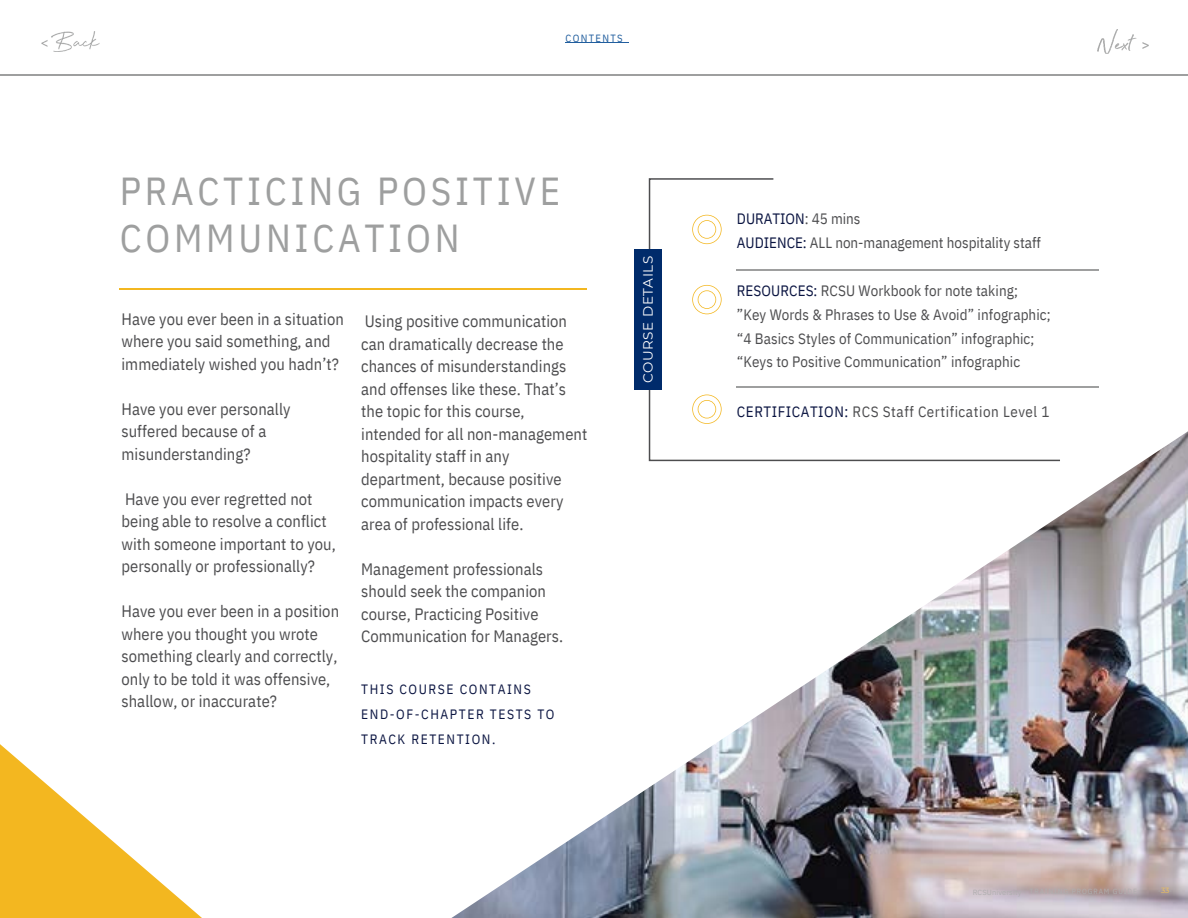
<style>
.page{position:relative;width:1188px;height:918px;background:#fff}
.page>*{position:absolute;margin:0;border:0;box-sizing:border-box;transform-origin:0 0}
.t1{font:39px/46.2px "IBM Plex Sans Cond";letter-spacing:.095em;color:#9e9f9f}
.t2{font:16.5px/22.5px "IBM Plex Sans Cond";letter-spacing:.005em;color:#4d4d4f}
.t3{font:15px/23.7px "IBM Plex Sans Cond";letter-spacing:.005em;color:#4d4d4f}
.t4{font:15px "IBM Plex Sans Cond";letter-spacing:.035em;color:#4d4d4f}
.t5{font:13.5px/24.8px "IBM Plex Sans Cond";letter-spacing:.115em;color:#0a1441}
.t6{font:13.5px "Montserrat";letter-spacing:.04em;color:#fff}
.t7{font:10.5px "IBM Plex Sans Cond";letter-spacing:.125em;color:#215e9e}
.t8{font:7.5px "Montserrat";color:#afaeaf}
.s1{color:#0a1441}
.s2{color:#f5c453}
</style>
<div class="page">
<svg style="left:0;top:744px;width:202px;height:174px"></svg>
<hr style="left:120px;top:288px;width:467px;height:1px;background:#f3b720">
<hr style="left:566px;top:42px;width:63px;height:1px;background:#215e9e">
<hr style="left:0;top:75px;width:1188px;height:1px;background:#9e9f9f">
<svg style="left:649px;top:178px;width:411px;height:253px"></svg>
<div style="left:634px;top:250px;width:28px;height:140px;background:#002b6b"></div>
<svg style="left:692px;top:215px;width:30px;height:29px"></svg>
<svg style="left:692px;top:285px;width:30px;height:29px"></svg>
<svg style="left:692px;top:395px;width:30px;height:29px"></svg>
<hr style="left:737px;top:270px;width:361px;height:1px;background:#9e9f9f">
<hr style="left:737px;top:386px;width:361px;height:1px;background:#9e9f9f">
<img style="left:451px;top:431px;width:737px;height:487px">
<img style="left:41px;top:32px;width:59px;height:20px">
<img style="left:1098px;top:29px;width:50px;height:24px">
<h2 class="t7" style="left:566px;top:31px;width:59px">CONTENTS</h2>
<h2 class="t1" style="left:120px;top:168px;width:442px">PRACTICING POSITIVE<br>COMMUNICATION</h2>
<h2 class="t2" style="left:122px;top:307px;width:224px">Have you ever been in a situation where you said something, and immediately wished you hadn’t?</h2>
<h2 class="t2" style="left:122px;top:397px;width:171px">Have you ever personally suffered because of a misunderstanding?</h2>
<h2 class="t2" style="left:122px;top:487px;width:216px">Have you ever regretted not being able to resolve a conflict with someone important to you, personally or professionally?</h2>
<h2 class="t2" style="left:122px;top:600px;width:219px">Have you ever been in a position where you thought you wrote something clearly and correctly, only to be told it was offensive, shallow, or inaccurate?</h2>
<h2 class="t2" style="left:361px;top:310px;width:228px">Using positive communication can dramatically decrease the chances of misunderstandings and offenses like these. That’s the topic for this course, intended for all non-management hospitality staff in any department, because positive communication impacts every area of professional life.</h2>
<h2 class="t2" style="left:361px;top:557px;width:204px">Management professionals should seek the companion course, Practicing Positive<br>Communication for Managers.</h2>
<p class="t5" style="left:361px;top:677px;width:195px">THIS COURSE CONTAINS<br>END-OF-CHAPTER TESTS TO<br>TRACK RETENTION.</p>
<h2 class="t6" style="left:640px;top:383px;width:128px;rotate:-90deg">COURSE DETAILS</h2>
<p class="t3" style="left:737px;top:207px;width:306px"><span class="s1">DURATION</span>: 45 mins<br><span class="s1">AUDIENCE:</span> ALL non-management hospitality staff</p>
<p class="t3" style="left:737px;top:279px;width:315px"><span class="s1">RESOURCES:</span> RCSU Workbook for note taking; ”Key Words &amp; Phrases to Use &amp; Avoid” infographic; “4 Basics Styles of Communication” infographic; “Keys to Positive Communication” infographic</p>
<h5 class="t4" style="left:737px;top:401px;width:314px"><span class="s1">CERTIFICATION:</span> RCS Staff Certification Level 1</h5>
<h3 class="t8" style="left:1158px;top:886px;width:15px">-<span class="s2">33</span>-</h3>
</div>
